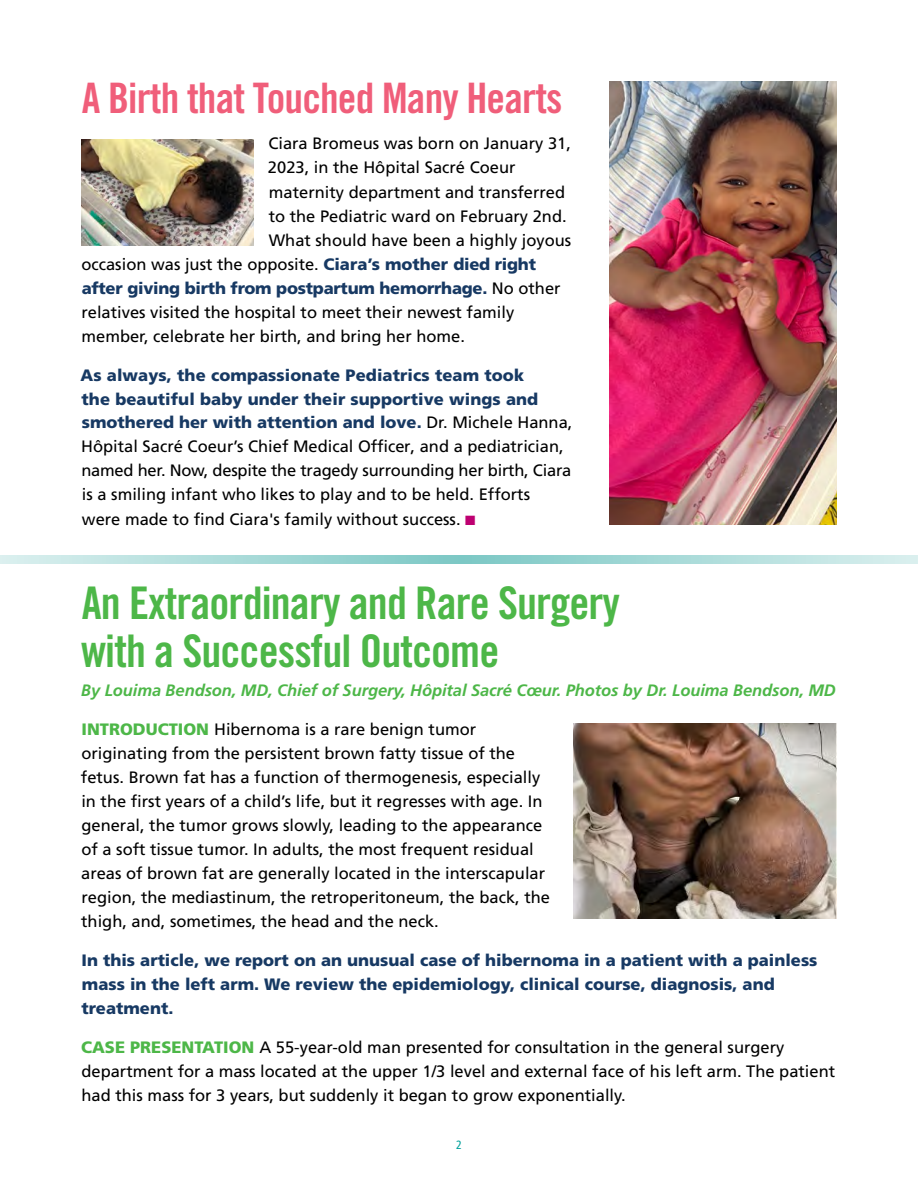
<style>
.page{position:relative;width:918px;height:1188px;background:#fff}
.page>*{position:absolute;margin:0;border:0;box-sizing:border-box;transform-origin:0 0}
.t1{font:45px/48px "Trade Gothic LT Std Bd Cn 20";letter-spacing:-.02em;color:#4db748}
.t2{font:42px "Trade Gothic LT Std Bd Cn 20";letter-spacing:-.02em;color:#f05e7a}
.t3{font:16.5px/24px "Frutiger LT Std";color:#000}
.t4{font:900 16.5px/24px "Frutiger LT Std";color:#173963}
.t5{font:italic 700 16.5px "Frutiger LT Std";letter-spacing:-.005em;color:#4db748}
.t6{font:condensed 12px "Frutiger LT Std";color:#00a19c}
.s1{font-weight:900;color:#173963}
.s2{font-weight:400;color:#000}
.s3{color:#be0071}
.s4{font-weight:900;color:#4db748}
</style>
<div class="page">
<svg style="left:0;top:555px;width:918px;height:9px"></svg>
<img style="left:609px;top:81px;width:228px;height:444px">
<img style="left:81px;top:140px;width:173px;height:106px">
<img style="left:573px;top:723px;width:264px;height:196px">
<h2 class="t2" style="left:82px;top:73px;width:482px">A Birth that Touched Many Hearts</h2>
<p class="t3" style="left:268px;top:132px;width:304px">Ciara Bromeus was born on January 31,</p>
<p class="t3" style="left:268px;top:156px;width:249px">2023, in the Hôpital Sacré Coeur</p>
<p class="t3" style="left:269px;top:180px;width:298px">maternity department and transferred</p>
<p class="t3" style="left:269px;top:204px;width:299px">to the Pediatric ward on February 2nd.</p>
<p class="t3" style="left:269px;top:228px;width:304px">What should have been a highly joyous</p>
<p class="t3" style="left:81px;top:252px;width:456px">occasion was just the opposite. <span class="s1">Ciara’s mother died right</span></p>
<p class="t4" style="left:82px;top:276px;width:480px">after giving birth from postpartum hemorrhage. <span class="s2">No other</span></p>
<p class="t3" style="left:81px;top:300px;width:434px">relatives visited the hospital to meet their newest family</p>
<p class="t3" style="left:81px;top:324px;width:385px">member, celebrate her birth, and bring her home.</p>
<p class="t3" style="left:81px;top:363px;width:493px"><span class="s1">As always, the compassionate Pediatrics team took<br>the beautiful baby under their supportive wings and smothered her with attention and love.</span> Dr. Michele Hanna, Hôpital Sacré Coeur’s Chief Medical Officer, and a pediatrician, named her. Now, despite the tragedy surrounding her birth, Ciara is a smiling infant who likes to play and to be held. Efforts<br>were made to find Ciara's family without success. <span class="s3">■</span></p>
<h1 class="t1" style="left:81px;top:579px;width:540px">An Extraordinary and Rare Surgery with a Successful Outcome</h1>
<p class="t5" style="left:81px;top:680px;width:756px">By Louima Bendson, MD, Chief of Surgery, Hôpital Sacré Cœur. Photos by Dr. Louima Bendson, MD</p>
<p class="t3" style="left:81px;top:717px;width:471px"><span class="s4">INTRODUCTION</span> Hibernoma is a rare benign tumor originating from the persistent brown fatty tissue of the fetus. Brown fat has a function of thermogenesis, especially in the first years of a child’s life, but it regresses with age. In general, the tumor grows slowly, leading to the appearance of a soft tissue tumor. In adults, the most frequent residual areas of brown fat are generally located in the interscapular region, the mediastinum, the retroperitoneum, the back, the thigh, and, sometimes, the head and the neck.</p>
<p class="t4" style="left:82px;top:948px;width:737px">In this article, we report on an unusual case of hibernoma in a patient with a painless mass in the left arm. We review the epidemiology, clinical course, diagnosis, and treatment.</p>
<p class="t3" style="left:81px;top:1035px;width:756px"><span class="s4">CASE PRESENTATION</span> A 55-year-old man presented for consultation in the general surgery department for a mass located at the upper 1/3 level and external face of his left arm. The patient had this mass for 3 years, but suddenly it began to grow exponentially.</p>
<p class="t6" style="left:456px;top:1138px;width:7px">2</p>
</div>
